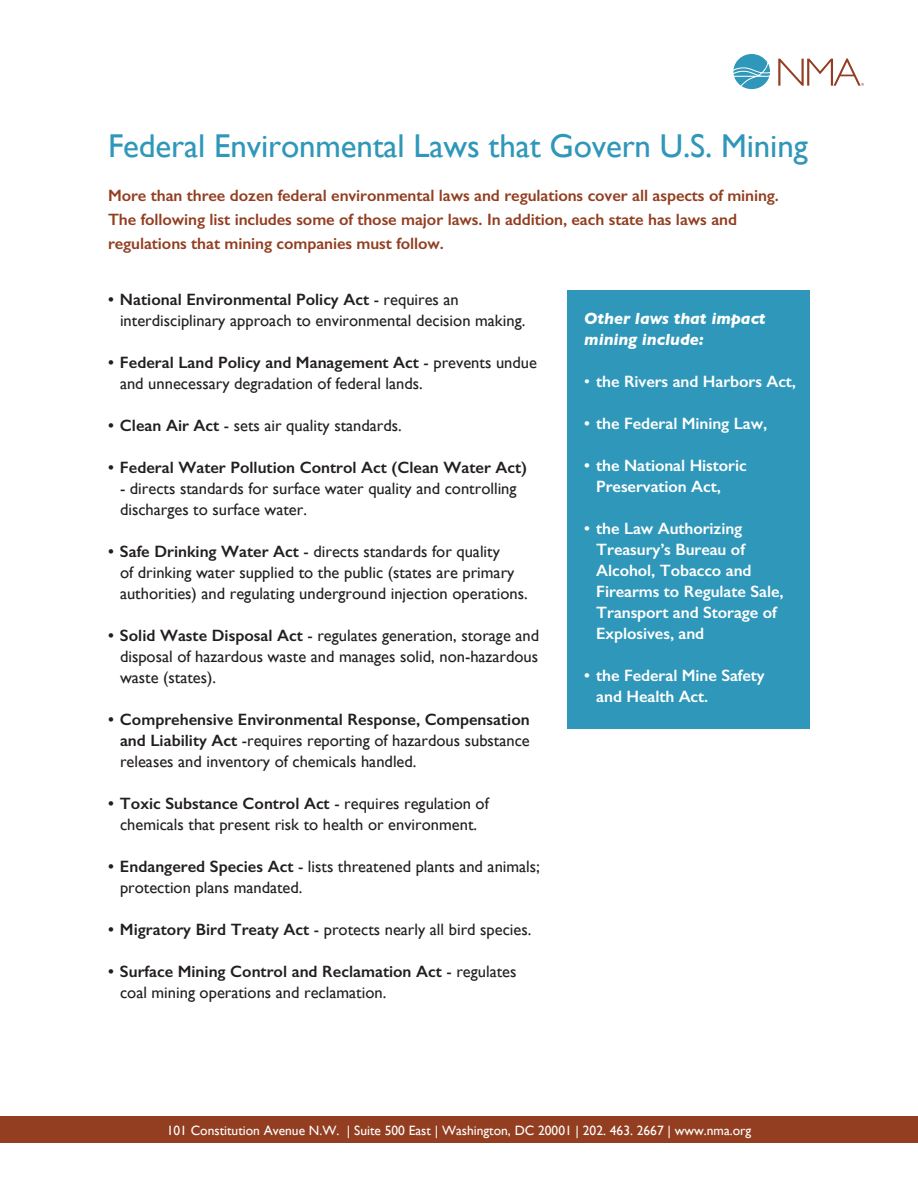
<style>
.page{position:relative;width:918px;height:1188px;background:#fff}
.page>*{position:absolute;margin:0;border:0;box-sizing:border-box;transform-origin:0 0}
.t1{font:33px "Gill Sans";letter-spacing:-.005em;color:#2f97b9}
.t2{font:16.5px/21px "Gill Sans";color:#231f20}
.t3{font:600 16.5px/21px "Gill Sans";letter-spacing:-.005em;color:#fff}
.t4{font:600 16.5px/24px "Gill Sans";letter-spacing:-.005em;color:#933e21}
.t5{font:600 16.5px "Gill Sans";color:#231f20}
.t6{font:italic 700 16.5px/21px "Gill Sans";letter-spacing:-.005em;color:#fff}
.t7{font:13.5px "Gill Sans";color:#fff}
.s1{font-weight:600}
.s2{font-weight:400}
</style>
<div class="page">
<div style="left:567px;top:291px;width:243px;height:438px;background:#2f97b9"></div>
<svg style="left:733px;top:54px;width:37px;height:35px"></svg>
<svg style="left:778px;top:58px;width:86px;height:28px"></svg>
<div style="left:0;top:1116px;width:918px;height:27px;background:#933e21"></div>
<p class="t1" style="left:108px;top:126px;width:701px">Federal Environmental Laws that Govern U.S. Mining</p>
<p class="t4" style="left:108px;top:183px;width:673px">More than three dozen federal environmental laws and regulations cover all aspects of mining.<br>The following list includes some of those major laws. In addition, each state has laws and regulations that mining companies must follow.</p>
<p class="t2" style="left:120px;top:288px;width:407px;text-indent:-12px"><span class="s1">• National Environmental Policy Act</span> - requires an interdisciplinary approach to environmental decision making.</p>
<p class="t2" style="left:120px;top:351px;width:419px;text-indent:-12px"><span class="s1">• Federal Land Policy and Management Act</span> - prevents undue and unnecessary degradation of federal lands.</p>
<p class="t2" style="left:108px;top:414px;width:295px"><span class="s1">• Clean Air Act</span> - sets air quality standards.</p>
<p class="t5" style="left:108px;top:457px;width:421px">• Federal Water Pollution Control Act (Clean Water Act)</p>
<p class="t2" style="left:120px;top:477px;width:398px">- directs standards for surface water quality and controlling discharges to surface water.</p>
<p class="t2" style="left:120px;top:540px;width:409px;text-indent:-12px"><span class="s1">• Safe Drinking Water Act</span> - directs standards for quality<br>of drinking water supplied to the public (states are primary authorities) and regulating underground injection operations.</p>
<p class="t2" style="left:120px;top:624px;width:421px;text-align:justify;text-indent:-12px"><span class="s1">• Solid Waste Disposal Act</span> - regulates generation, storage and disposal of hazardous waste and manages solid, non-hazardous waste (states).</p>
<p class="t2" style="left:120px;top:708px;width:411px;text-align:justify;text-indent:-12px"><span class="s1">• Comprehensive Environmental Response, Compensation and Liability Act</span> -requires reporting of hazardous substance releases and inventory of chemicals handled.</p>
<p class="t2" style="left:108px;top:792px;width:382px;text-align:center"><span class="s1">• Toxic Substance Control Act</span> - requires regulation of chemicals that present risk to health or environment.</p>
<p class="t2" style="left:120px;top:855px;width:422px;text-indent:-12px"><span class="s1">• Endangered Species Act</span> - lists threatened plants and animals; protection plans mandated.</p>
<p class="t2" style="left:108px;top:918px;width:425px"><span class="s1">• Migratory Bird Treaty Act</span> - protects nearly all bird species.</p>
<p class="t2" style="left:120px;top:960px;width:398px;text-indent:-12px"><span class="s1">• Surface Mining Control and Reclamation Act</span> - regulates coal mining operations and reclamation.</p>
<p class="t6" style="left:584px;top:308px;width:183px">Other laws that impact mining include:</p>
<p class="t3" style="left:584px;top:371px;width:213px"><span class="s2">•</span> the Rivers and Harbors Act,</p>
<p class="t3" style="left:584px;top:413px;width:184px">• the Federal Mining Law,</p>
<p class="t3" style="left:596px;top:455px;width:152px;text-indent:-12px">• the National Historic<br>Preservation Act,</p>
<p class="t3" style="left:596px;top:518px;width:189px;text-indent:-12px">• the Law Authorizing<br>Treasury’s Bureau of<br>Alcohol, Tobacco and<br>Firearms to Regulate Sale,<br>Transport and Storage of<br>Explosives, and</p>
<p class="t3" style="left:596px;top:665px;width:170px;text-indent:-12px">• the Federal Mine Safety and Health Act.</p>
<p class="t7" style="left:167px;top:1122px;width:586px">101 Constitution Avenue N.W. | Suite 500 East | Washington, DC 20001 | 202. 463. 2667 | www.nma.org</p>
</div>
